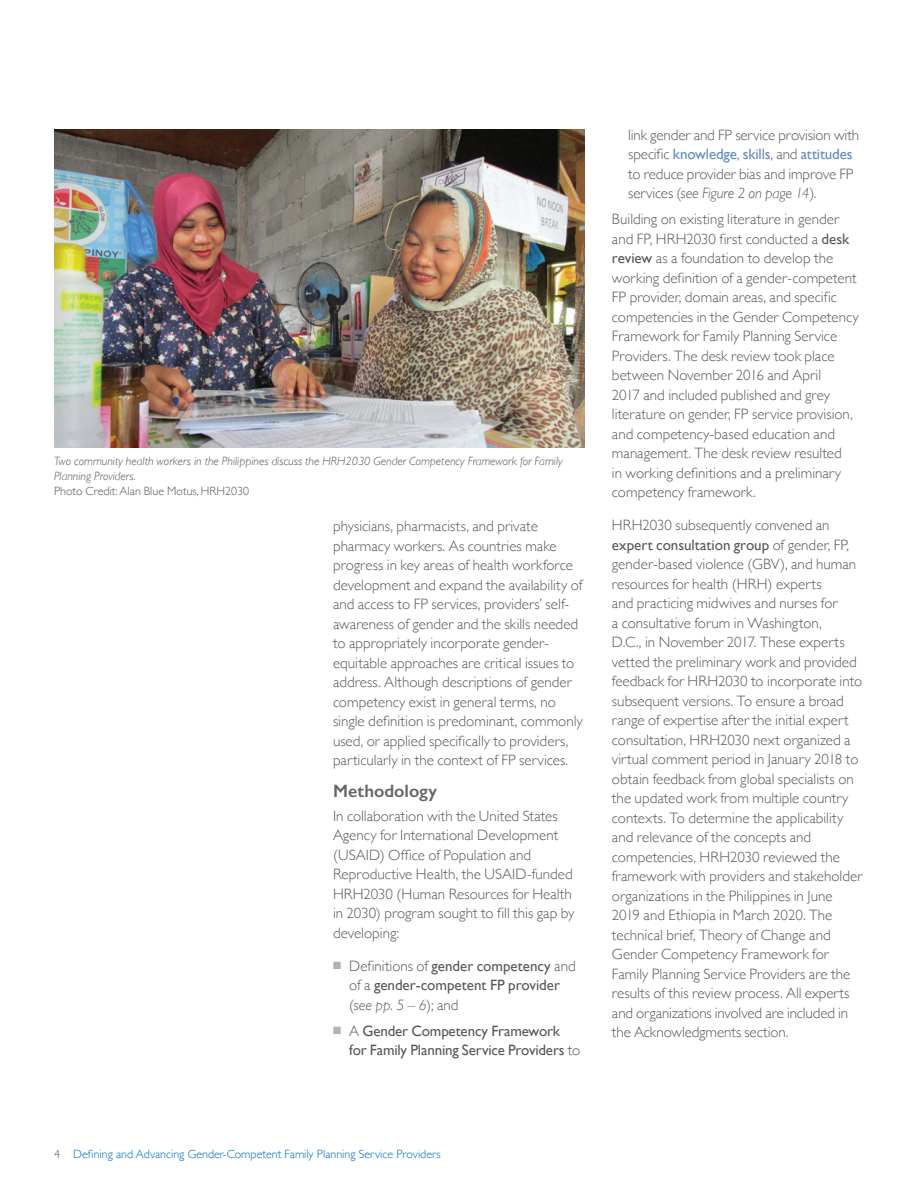
<style>
.page{position:relative;width:918px;height:1188px;background:#fff}
.page>*{position:absolute;margin:0;border:0;box-sizing:border-box;transform-origin:0 0}
.t1{font:600 18px "Gill Sans";color:#676362}
.t2{font:300 15px/19.5px "Gill Sans";color:#57585a}
.t3{font:15px/19.5px "Gill Sans";letter-spacing:-.01em;color:#57585a}
.t4{font:italic 300 12px/15px "Gill Sans";color:#57585a}
.t5{font:300 12px "Gill Sans";color:#006fb9}
.t6{font:300 12px "Gill Sans";color:#57585a}
.s1{color:#b6b0af}
.s2{font-weight:300}
.s3{font-weight:300;font-style:italic}
.s4{font-weight:400;color:#6189c6}
.s5{font-style:italic}
.s6{font-weight:400}
.s7{color:#57585a}
</style>
<div class="page">
<img style="left:54px;top:130px;width:531px;height:317px">
<p class="t4" style="left:54px;top:454px;width:510px">Two community health workers in the Philippines discuss the HRH2030 Gender Competency Framework for Family<br>Planning Providers.</p>
<p class="t6" style="left:54px;top:482px;width:197px">Photo Credit: Alan Blue Motus, HRH2030</p>
<p class="t2" style="left:333px;top:516px;width:251px">physicians, pharmacists, and private pharmacy workers. As countries make progress in key areas of health workforce development and expand the availability of and access to FP services, providers’ self&shy;awareness of gender and the skills needed to appropriately incorporate gender&shy;equitable approaches are critical issues to address. Although descriptions of gender competency exist in general terms, no single definition is predominant, commonly used, or applied specifically to providers, particularly in the context of FP services.</p>
<p class="t1" style="left:333px;top:780px;width:106px">Methodology</p>
<p class="t2" style="left:333px;top:805px;width:243px">In collaboration with the United States Agency for International Development (USAID) Office of Population and Reproductive Health, the USAID-funded HRH2030 (Human Resources for Health in 2030) program sought to fill this gap by developing:</p>
<p class="t3" style="left:349px;top:956px;width:228px;text-indent:-16px"><span class="s1">■</span> <span class="s2">Definitions of</span> gender competency <span class="s2">and of a</span> gender-competent FP provider <span class="s2">(</span><span class="s3">see pp. 5 – 6</span><span class="s2">); and</span></p>
<p class="t3" style="left:349px;top:1021px;width:233px;text-indent:-16px"><span class="s1">■</span> <span class="s2">A</span> Gender Competency Framework for Family Planning Service Providers <span class="s2">to</span></p>
<p class="t2" style="left:628px;top:125px;width:233px">link gender and FP service provision with specific <span class="s4">knowledge</span>, <span class="s4">skills</span>, and <span class="s4">attitudes </span>to reduce provider bias and improve FP services (<span class="s5">see Figure 2 on page 14</span>).</p>
<p class="t2" style="left:612px;top:209px;width:248px">Building on existing literature in gender and FP, HRH2030 first conducted a <span class="s6">desk review</span> as a foundation to develop the working definition of a gender-competent FP provider, domain areas, and specific competencies in the Gender Competency Framework for Family Planning Service Providers. The desk review took place between November 2016 and April<br>2017 and included published and grey literature on gender, FP service provision, and competency-based education and management. The desk review resulted<br>in working definitions and a preliminary competency framework.</p>
<p class="t2" style="left:612px;top:515px;width:252px">HRH2030 subsequently convened an <span class="s6">expert consultation group</span> of gender, FP, gender-based violence (GBV), and human resources for health (HRH) experts<br>and practicing midwives and nurses for<br>a consultative forum in Washington,<br>D.C., in November 2017. These experts vetted the preliminary work and provided feedback for HRH2030 to incorporate into subsequent versions. To ensure a broad range of expertise after the initial expert consultation, HRH2030 next organized a virtual comment period in January 2018 to obtain feedback from global specialists on the updated work from multiple country contexts. To determine the applicability and relevance of the concepts and competencies, HRH2030 reviewed the framework with providers and stakeholder organizations in the Philippines in June 2019 and Ethiopia in March 2020. The technical brief, Theory of Change and Gender Competency Framework for Family Planning Service Providers are the results of this review process. All experts and organizations involved are included in the Acknowledgments section.</p>
<p class="t5" style="left:54px;top:1145px;width:388px"><span class="s7">4</span> Defining and Advancing Gender-Competent Family Planning Service Providers</p>
</div>
